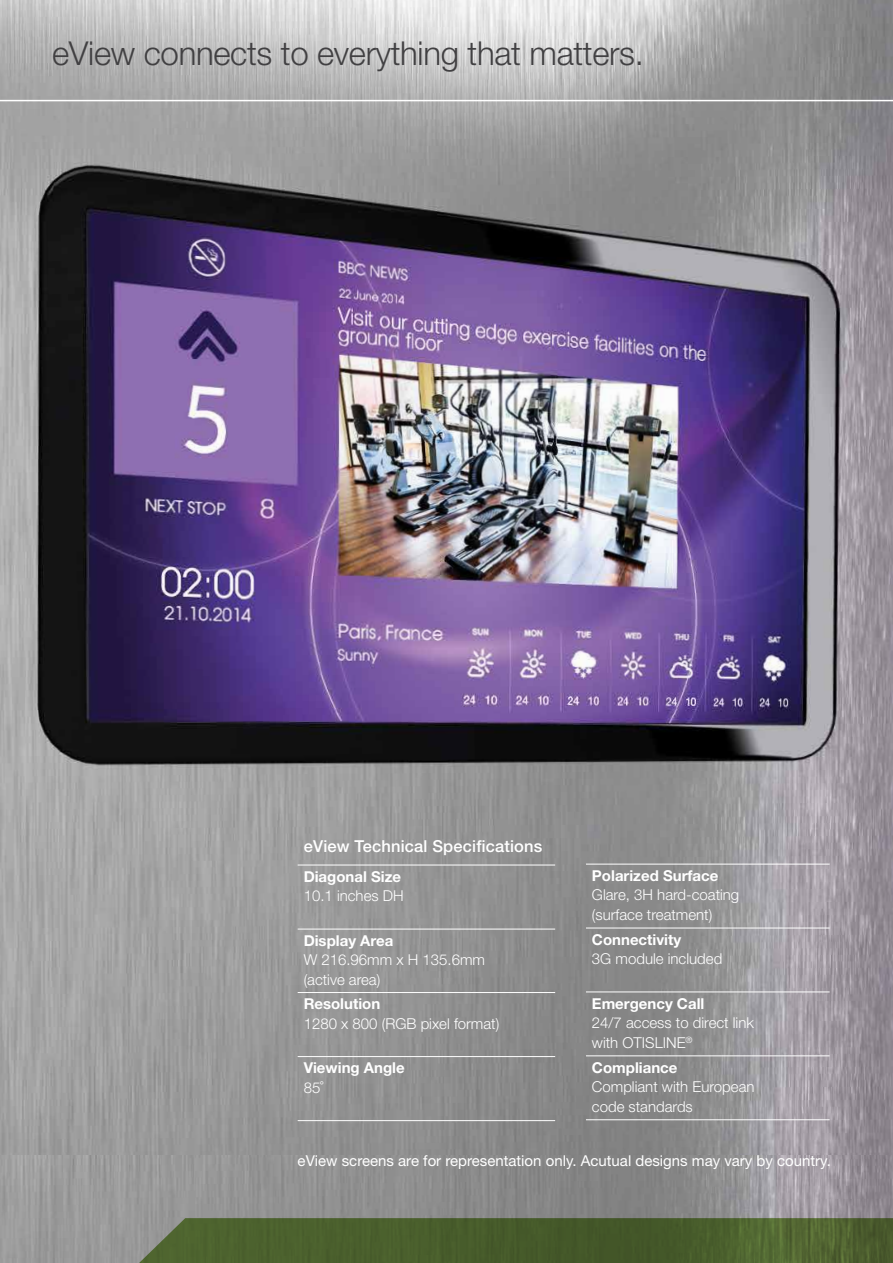
<style>
.page{position:relative;width:893px;height:1263px;background:#fff}
.page>*{position:absolute;margin:0;border:0;box-sizing:border-box;transform-origin:0 0}
.t1{font:300 33px "Helvetica Neue LT Std";letter-spacing:-.01em;color:#414042}
.t2{font:500 16.5px "Helvetica Neue LT Std";letter-spacing:.01em;color:#fff}
.t3{font:300 15px/19.5px "Helvetica Neue LT Std";color:#fff}
.t4{font:700 15px "Helvetica Neue LT Std";color:#fff}
.t5{font:15px "Helvetica Neue LT Std";color:#fff}
</style>
<div class="page">
<img style="left:0;top:102px;width:893px;height:1053px">
<svg style="left:0;top:0;width:893px;height:102px"></svg>
<hr style="left:298px;top:865px;width:257px;height:1px;background:#fff">
<hr style="left:298px;top:929px;width:257px;height:1px;background:#fff">
<hr style="left:298px;top:992px;width:257px;height:1px;background:#fff">
<hr style="left:298px;top:1056px;width:257px;height:1px;background:#fff">
<hr style="left:298px;top:1120px;width:257px;height:1px;background:#fff">
<hr style="left:586px;top:864px;width:244px;height:1px;background:#fff">
<hr style="left:586px;top:928px;width:244px;height:1px;background:#fff">
<hr style="left:586px;top:991px;width:244px;height:1px;background:#fff">
<hr style="left:586px;top:1055px;width:244px;height:1px;background:#fff">
<hr style="left:586px;top:1119px;width:244px;height:1px;background:#fff">
<img style="left:0;top:1155px;width:893px;height:108px">
<svg style="left:125px;top:1218px;width:768px;height:45px"></svg>
<h1 class="t1" style="left:52px;top:33px;width:593px">eView connects to everything that matters.</h1>
<p class="t2" style="left:304px;top:836px;width:240px">eView Technical Specifications</p>
<p class="t4" style="left:304px;top:867px;width:99px">Diagonal Size</p>
<p class="t3" style="left:304px;top:886px;width:102px">10.1 inches DH</p>
<p class="t4" style="left:304px;top:931px;width:91px">Display Area</p>
<p class="t3" style="left:304px;top:950px;width:183px">W 216.96mm x H 135.6mm (active area)</p>
<p class="t4" style="left:304px;top:994px;width:78px">Resolution</p>
<p class="t3" style="left:304px;top:1013px;width:197px">1280 x 800 (RGB pixel format)</p>
<p class="t4" style="left:304px;top:1059px;width:103px">Viewing Angle</p>
<p class="t3" style="left:304px;top:1077px;width:21px">85˚</p>
<p class="t4" style="left:592px;top:866px;width:128px">Polarized Surface</p>
<p class="t3" style="left:592px;top:885px;width:149px">Glare, 3H hard-coating (surface treatment)</p>
<p class="t4" style="left:592px;top:930px;width:91px">Connectivity</p>
<p class="t3" style="left:592px;top:949px;width:132px">3G module included</p>
<p class="t4" style="left:592px;top:994px;width:114px">Emergency Call</p>
<p class="t3" style="left:592px;top:1013px;width:163px">24/7 access to direct link with OTISLINE<sup>®</sup></p>
<p class="t4" style="left:592px;top:1058px;width:87px">Compliance</p>
<p class="t3" style="left:592px;top:1077px;width:164px">Compliant with European code standards</p>
<p class="t5" style="left:298px;top:1152px;width:535px">eView screens are for representation only. Acutual designs may vary by country.</p>
</div>
